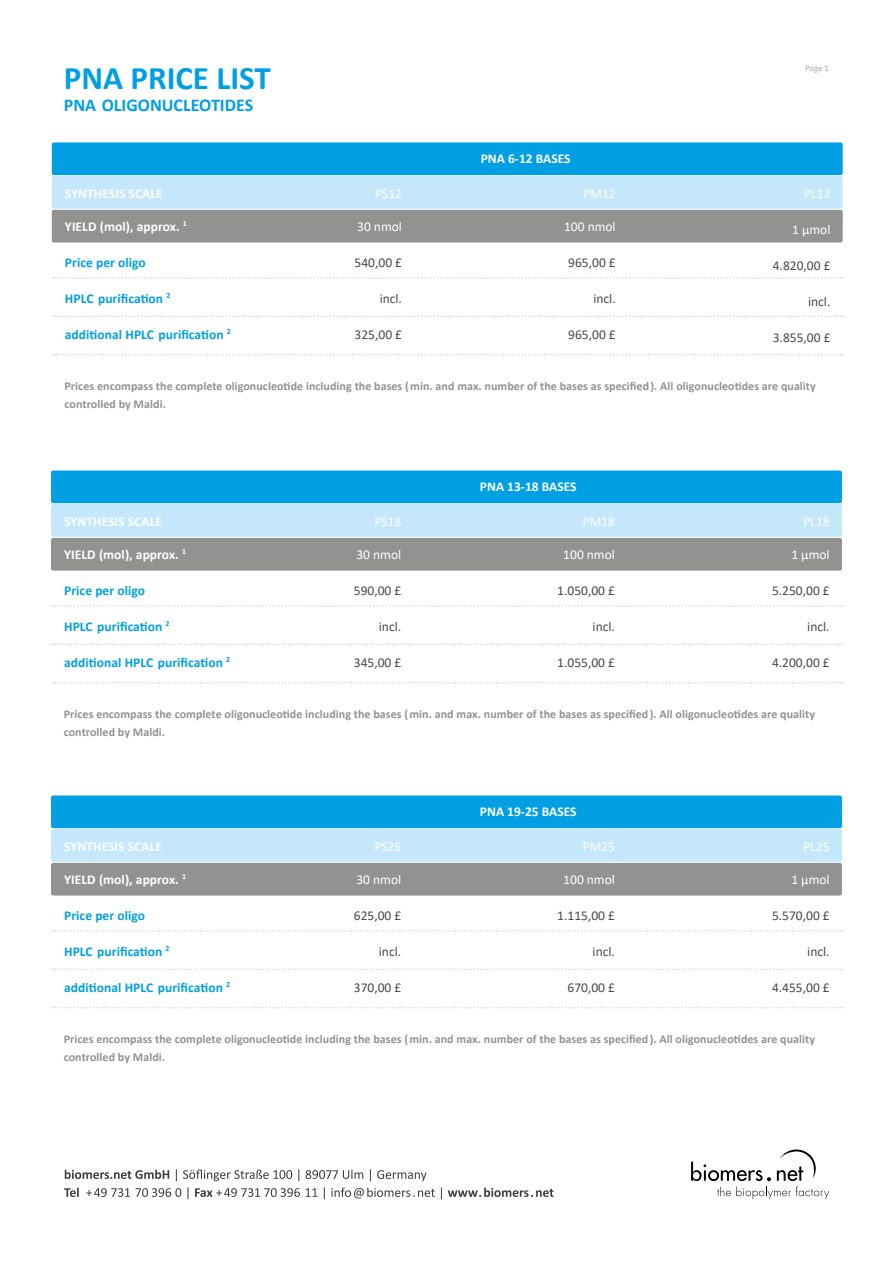
<style>
.page{position:relative;width:893px;height:1263px;background:#fff}
.page>*{position:absolute;margin:0;border:0;box-sizing:border-box;transform-origin:0 0}
.t1{font:700 33px "Calibri";color:#009fe3}
.t2{font:700 18px "Calibri";color:#009fe3}
.t3{font:13.5px "Calibri";color:#4a4a49}
.t4{font:700 13.5px "Calibri";letter-spacing:.005em;color:#009fe3}
.t5{font:700 13.5px "Calibri";letter-spacing:.005em;color:#fff}
.t6{font:13.5px "Calibri";color:#fff}
.t7{font:700 12px/18px "Calibri";letter-spacing:.005em;color:#929291}
.t8{font:9px "Calibri";color:#adadad}
</style>
<div class="page">
<svg style="left:65px;top:1169px;width:104px;height:10px"></svg>
<svg style="left:176px;top:1169px;width:1px;height:12px"></svg>
<svg style="left:183px;top:1169px;width:109px;height:12px"></svg>
<svg style="left:298px;top:1169px;width:1px;height:12px"></svg>
<svg style="left:306px;top:1169px;width:57px;height:10px"></svg>
<svg style="left:370px;top:1169px;width:1px;height:12px"></svg>
<svg style="left:377px;top:1170px;width:49px;height:11px"></svg>
<svg style="left:64px;top:1187px;width:15px;height:10px"></svg>
<svg style="left:86px;top:1188px;width:95px;height:9px"></svg>
<svg style="left:187px;top:1187px;width:1px;height:12px"></svg>
<svg style="left:195px;top:1188px;width:105px;height:9px"></svg>
<svg style="left:306px;top:1188px;width:11px;height:9px"></svg>
<svg style="left:324px;top:1187px;width:1px;height:12px"></svg>
<svg style="left:331px;top:1187px;width:104px;height:11px"></svg>
<svg style="left:441px;top:1187px;width:1px;height:12px"></svg>
<svg style="left:448px;top:1187px;width:106px;height:10px"></svg>
<svg style="left:691px;top:1149px;width:138px;height:50px"></svg>
<div style="left:51px;top:504px;width:791px;height:33px;background:#c5e7fb;border-radius:2px"></div>
<div style="left:51px;top:538px;width:791px;height:33px;background:#929291;border-radius:2px"></div>
<div style="left:51px;top:470px;width:791px;height:33px;background:#009fe3;border-radius:2px"></div>
<svg style="left:53px;top:605px;width:789px;height:2px"></svg>
<svg style="left:53px;top:644px;width:789px;height:1px"></svg>
<svg style="left:53px;top:682px;width:789px;height:1px"></svg>
<div style="left:51px;top:829px;width:791px;height:33px;background:#c5e7fb;border-radius:2px"></div>
<div style="left:51px;top:863px;width:791px;height:32px;background:#929291;border-radius:2px"></div>
<div style="left:51px;top:795px;width:791px;height:33px;background:#009fe3;border-radius:2px"></div>
<svg style="left:53px;top:930px;width:789px;height:2px"></svg>
<svg style="left:53px;top:968px;width:789px;height:2px"></svg>
<svg style="left:53px;top:1007px;width:789px;height:1px"></svg>
<div style="left:52px;top:176px;width:791px;height:33px;background:#c5e7fb;border-radius:2px"></div>
<div style="left:52px;top:210px;width:791px;height:32px;background:#929291;border-radius:2px"></div>
<div style="left:52px;top:142px;width:791px;height:33px;background:#009fe3;border-radius:2px"></div>
<svg style="left:53px;top:277px;width:790px;height:2px"></svg>
<svg style="left:53px;top:316px;width:790px;height:1px"></svg>
<svg style="left:53px;top:354px;width:790px;height:1px"></svg>
<h1 class="t1" style="left:64px;top:54px;width:209px">PNA PRICE LIST</h1>
<h2 class="t2" style="left:64px;top:93px;width:191px">PNA OLIGONUCLEOTIDES</h2>
<p class="t5" style="left:65px;top:184px;width:99px">SYNTHESIS SCALE</p>
<p class="t5" style="left:65px;top:217px;width:123px">YIELD (mol), approx. <sup>1</sup></p>
<p class="t4" style="left:65px;top:253px;width:82px">Price per oligo</p>
<p class="t4" style="left:65px;top:289px;width:107px">HPLC purification <sup>2</sup></p>
<p class="t4" style="left:65px;top:325px;width:167px">additional HPLC purification <sup>2</sup></p>
<p class="t6" style="left:375px;top:184px;width:28px">PS12</p>
<p class="t6" style="left:357px;top:217px;width:46px">30 nmol</p>
<p class="t3" style="left:355px;top:253px;width:49px">540,00 £</p>
<p class="t3" style="left:380px;top:289px;width:24px">incl.</p>
<p class="t3" style="left:355px;top:325px;width:49px">325,00 £</p>
<p class="t5" style="left:481px;top:149px;width:91px">PNA 6-12 BASES</p>
<p class="t6" style="left:583px;top:184px;width:34px">PM12</p>
<p class="t6" style="left:564px;top:217px;width:53px">100 nmol</p>
<p class="t3" style="left:568px;top:253px;width:49px">965,00 £</p>
<p class="t3" style="left:593px;top:289px;width:24px">incl.</p>
<p class="t3" style="left:568px;top:325px;width:49px">965,00 £</p>
<p class="t8" style="left:805px;top:61px;width:26px">Page 1</p>
<p class="t6" style="left:804px;top:184px;width:28px">PL12</p>
<p class="t6" style="left:792px;top:220px;width:40px">1 µmol</p>
<p class="t3" style="left:773px;top:256px;width:59px">4.820,00 £</p>
<p class="t3" style="left:808px;top:292px;width:24px">incl.</p>
<p class="t3" style="left:773px;top:328px;width:59px">3.855,00 £</p>
<p class="t7" style="left:65px;top:377px;width:753px">Prices encompass the complete oligonucleotide including the bases (min. and max. number of the bases as specified). All oligonucleotides are quality controlled by Maldi.</p>
<p class="t5" style="left:64px;top:512px;width:99px">SYNTHESIS SCALE</p>
<p class="t5" style="left:64px;top:545px;width:123px">YIELD (mol), approx. <sup>1</sup></p>
<p class="t4" style="left:64px;top:581px;width:82px">Price per oligo</p>
<p class="t4" style="left:64px;top:617px;width:107px">HPLC purification <sup>2</sup></p>
<p class="t4" style="left:64px;top:653px;width:167px">additional HPLC purification <sup>2</sup></p>
<p class="t6" style="left:374px;top:512px;width:28px">PS18</p>
<p class="t6" style="left:356px;top:545px;width:46px">30 nmol</p>
<p class="t3" style="left:354px;top:581px;width:49px">590,00 £</p>
<p class="t3" style="left:379px;top:617px;width:24px">incl.</p>
<p class="t3" style="left:354px;top:653px;width:49px">345,00 £</p>
<p class="t5" style="left:480px;top:477px;width:98px">PNA 13-18 BASES</p>
<p class="t6" style="left:583px;top:512px;width:34px">PM18</p>
<p class="t6" style="left:563px;top:545px;width:53px">100 nmol</p>
<p class="t3" style="left:557px;top:581px;width:59px">1.050,00 £</p>
<p class="t3" style="left:593px;top:617px;width:24px">incl.</p>
<p class="t3" style="left:557px;top:653px;width:59px">1.055,00 £</p>
<p class="t6" style="left:803px;top:512px;width:28px">PL18</p>
<p class="t6" style="left:791px;top:545px;width:40px">1 µmol</p>
<p class="t3" style="left:772px;top:581px;width:59px">5.250,00 £</p>
<p class="t3" style="left:807px;top:617px;width:24px">incl.</p>
<p class="t3" style="left:772px;top:653px;width:59px">4.200,00 £</p>
<p class="t7" style="left:64px;top:705px;width:753px">Prices encompass the complete oligonucleotide including the bases (min. and max. number of the bases as specified). All oligonucleotides are quality controlled by Maldi.</p>
<p class="t5" style="left:64px;top:837px;width:99px">SYNTHESIS SCALE</p>
<p class="t5" style="left:64px;top:870px;width:123px">YIELD (mol), approx. <sup>1</sup></p>
<p class="t4" style="left:64px;top:906px;width:82px">Price per oligo</p>
<p class="t4" style="left:64px;top:942px;width:107px">HPLC purification <sup>2</sup></p>
<p class="t4" style="left:64px;top:978px;width:167px">additional HPLC purification <sup>2</sup></p>
<p class="t6" style="left:374px;top:837px;width:28px">PS25</p>
<p class="t6" style="left:356px;top:870px;width:46px">30 nmol</p>
<p class="t3" style="left:354px;top:906px;width:49px">625,00 £</p>
<p class="t3" style="left:379px;top:942px;width:24px">incl.</p>
<p class="t3" style="left:354px;top:978px;width:49px">370,00 £</p>
<p class="t5" style="left:480px;top:802px;width:98px">PNA 19-25 BASES</p>
<p class="t6" style="left:583px;top:837px;width:34px">PM25</p>
<p class="t6" style="left:563px;top:870px;width:53px">100 nmol</p>
<p class="t3" style="left:557px;top:906px;width:59px">1.115,00 £</p>
<p class="t3" style="left:593px;top:942px;width:24px">incl.</p>
<p class="t3" style="left:567px;top:978px;width:49px">670,00 £</p>
<p class="t6" style="left:803px;top:837px;width:28px">PL25</p>
<p class="t6" style="left:791px;top:870px;width:40px">1 µmol</p>
<p class="t3" style="left:772px;top:906px;width:59px">5.570,00 £</p>
<p class="t3" style="left:807px;top:942px;width:24px">incl.</p>
<p class="t3" style="left:772px;top:978px;width:59px">4.455,00 £</p>
<p class="t7" style="left:64px;top:1029px;width:753px">Prices encompass the complete oligonucleotide including the bases (min. and max. number of the bases as specified). All oligonucleotides are quality controlled by Maldi.</p>
</div>
